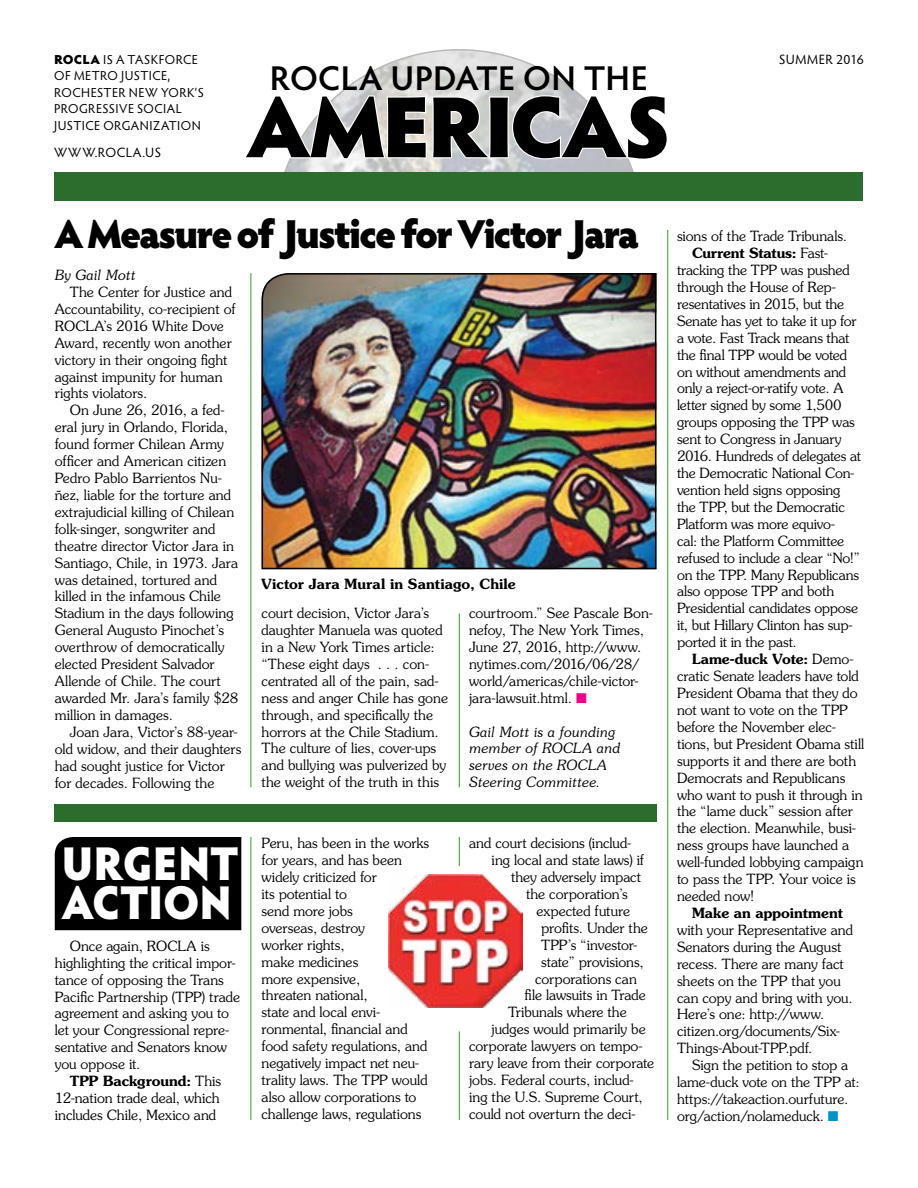
<style>
.page{position:relative;width:918px;height:1188px;background:#fff}
.page>*{position:absolute;margin:0;border:0;box-sizing:border-box;transform-origin:0 0}
.t1{font:900 87px "Hypatia Sans Pro";letter-spacing:-.045em;color:#000}
.t2{font:900 47.55px/39.2px "Hypatia Sans Pro";letter-spacing:-.01em;color:#fff;scale:.92 1}
.t3{font:900 40.5px "Hypatia Sans Pro";letter-spacing:-.055em;color:#000}
.t4{font:600 34.5px "Hypatia Sans Pro";letter-spacing:.01em;color:#000}
.t5{font:300 14.1px/17px "Souvenir";color:#000}
.t6{font:600 14.1px "Souvenir";color:#000}
.t7{font:italic 300 14.1px/17px "Souvenir";letter-spacing:-.005em;color:#000}
.t8{font:300 14.1px "Souvenir";letter-spacing:-.02em;color:#000}
.t9{font:13.5px "Hypatia Sans Pro";letter-spacing:.035em;color:#000}
.t10{font:13.05px/16.5px "Hypatia Sans Pro";letter-spacing:.035em;color:#000}
.s1{font-weight:900}
.s2{font-weight:600}
.s3{color:#ec008c}
.s4{font-weight:300}
.s5{color:#0092c7}
</style>
<div class="page">
<img style="left:274px;top:50px;width:370px;height:370px;border-radius:185px">
<svg style="left:288px;top:94px;width:342px;height:67px"></svg>
<div style="left:251px;top:185px;width:426px;height:259px;background:#fff"></div>
<div style="left:55px;top:173px;width:808px;height:28px;background:#2c6c2d"></div>
<hr style="left:250px;top:273px;width:1px;height:514px;background:#509e47">
<div style="left:54px;top:805px;width:602px;height:17px;background:#2c6c2d"></div>
<div style="left:55px;top:837px;width:186px;height:93px;background:#000"></div>
<img style="left:261px;top:273px;width:396px;height:297px">
<img style="left:389px;top:874px;width:133px;height:133px">
<hr style="left:250px;top:837px;width:1px;height:283px;background:#509e47">
<svg style="left:459px;top:837px;width:1px;height:29px"></svg>
<hr style="left:459px;top:1031px;width:1px;height:89px;background:#509e47">
<hr style="left:459px;top:613px;width:1px;height:174px;background:#509e47">
<hr style="left:667px;top:230px;width:1px;height:890px;background:#509e47">
<p class="t10" style="left:54px;top:50px;width:151px"><span class="s1">ROCLA</span> IS A TASKFORCE<br>OF METRO JUSTICE,<br>ROCHESTER NEW YORK’S<br>PROGRESSIVE SOCIAL<br>JUSTICE ORGANIZATION</p>
<p class="t9" style="left:54px;top:143px;width:108px">WWW.ROCLA.US</p>
<h3 class="t4" style="left:270px;top:54px;width:380px">ROCLA UPDATE ON THE</h3>
<h1 class="t1" style="left:246px;top:63px;width:428px">AMERICAS</h1>
<p class="t9" style="left:779px;top:50px;width:86px">SUMMER 2016</p>
<h3 class="t3" style="left:54px;top:204px;width:587px">A Measure of Justice for Victor Jara</h3>
<p class="t7" style="left:55px;top:266px;width:83px">By Gail Mott</p>
<p class="t5" style="left:55px;top:283px;width:182px;text-indent:15px">The Center for Justice and<br>Accountability, co-recipient of<br>ROCLA’s 2016 White Dove<br>Award, recently won another victory in their ongoing fight against impunity for human rights violators.</p>
<p class="t5" style="left:55px;top:401px;width:185px;text-indent:15px">On June 26, 2016, a fed&shy;eral jury in Orlando, Florida, found former Chilean Army officer and American citizen<br>Pedro Pablo Barrientos Nu&shy;ñez, liable for the torture and extrajudicial killing of Chilean folk-singer, songwriter and theatre director Victor Jara in<br>Santiago, Chile, in 1973. Jara was detained, tortured and killed in the infamous Chile<br>Stadium in the days following<br>General Augusto Pinochet’s overthrow of democratically elected President Salvador<br>Allende of Chile. The court awarded Mr. Jara’s family $28 million in damages.</p>
<p class="t5" style="left:55px;top:723px;width:188px;text-indent:15px">Joan Jara, Victor’s 88-year&shy;old widow, and their daughters had sought justice for Victor for decades. Following the</p>
<h2 class="t2" style="left:62px;top:842px;width:194px">URGENT<br>ACTION</h2>
<p class="t5" style="left:55px;top:937px;width:187px;text-indent:15px">Once again, ROCLA is highlighting the critical impor&shy;tance of opposing the Trans<br>Pacific Partnership (TPP) trade agreement and asking you to let your Congressional repre&shy;sentative and Senators know you oppose it.</p>
<p class="t5" style="left:55px;top:1072px;width:168px;text-indent:15px"><span class="s2">TPP Background:</span> This<br>12-nation trade deal, which includes Chile, Mexico and</p>
<p class="t6" style="left:262px;top:575px;width:256px">Victor Jara Mural in Santiago, Chile</p>
<p class="t5" style="left:262px;top:604px;width:188px">court decision, Victor Jara’s daughter Manuela was quoted in a New York Times article: “These eight days . . . con&shy;centrated all of the pain, sad&shy;ness and anger Chile has gone through, and specifically the horrors at the Chile Stadium.<br>The culture of lies, cover-ups and bullying was pulverized by the weight of the truth in this</p>
<p class="t5" style="left:469px;top:604px;width:185px">courtroom.” See Pascale Bon&shy;nefoy, The New York Times,<br>June 27, 2016, http://www. nytimes.com/2016/06/28/ world/americas/chile-victor&shy;jara-lawsuit.html. <span class="s3">■</span></p>
<p class="t7" style="left:469px;top:723px;width:153px">Gail Mott is a founding member of ROCLA and serves on the ROCLA<br>Steering Committee.</p>
<p class="t5" style="left:262px;top:834px;width:169px">Peru, has been in the works for years, and has been widely criticized for<br>its potential to<br>send more jobs<br>overseas, destroy<br>worker rights,<br>make medicines<br>more expensive,<br>threaten national,<br>state and local envi&shy;ronmental, financial and food safety regulations, and negatively impact net neu&shy;trality laws. The TPP would also allow corporations to challenge laws, regulations</p>
<p class="t5" style="left:469px;top:834px;width:164px">and court decisions (includ-</p>
<p class="t5" style="left:492px;top:851px;width:154px">ing local and state laws) if</p>
<p class="t5" style="left:511px;top:868px;width:131px">they adversely impact</p>
<p class="t5" style="left:526px;top:885px;width:103px">the corporation’s</p>
<p class="t5" style="left:537px;top:902px;width:95px">expected future</p>
<p class="t5" style="left:541px;top:919px;width:108px">profits. Under the</p>
<p class="t5" style="left:541px;top:936px;width:98px">TPP’s “investor-</p>
<p class="t5" style="left:541px;top:953px;width:104px">state” provisions,</p>
<p class="t5" style="left:535px;top:970px;width:103px">corporations can</p>
<p class="t5" style="left:525px;top:987px;width:123px">file lawsuits in Trade</p>
<p class="t5" style="left:508px;top:1004px;width:120px">Tribunals where the</p>
<p class="t5" style="left:492px;top:1020px;width:156px">judges would primarily be</p>
<p class="t5" style="left:469px;top:1037px;width:175px">corporate lawyers on tempo-</p>
<p class="t5" style="left:469px;top:1054px;width:187px">rary leave from their corporate</p>
<p class="t5" style="left:469px;top:1071px;width:166px">jobs. Federal courts, includ-</p>
<p class="t5" style="left:469px;top:1088px;width:175px">ing the U.S. Supreme Court,</p>
<p class="t5" style="left:469px;top:1105px;width:168px">could not overturn the deci-</p>
<p class="t5" style="left:677px;top:227px;width:172px">sions of the Trade Tribunals.</p>
<p class="t6" style="left:692px;top:244px;width:137px">Current Status: <span class="s4">Fast-</span></p>
<p class="t5" style="left:677px;top:261px;width:174px">tracking the TPP was pushed</p>
<p class="t5" style="left:677px;top:278px;width:160px">through the House of Rep-</p>
<p class="t5" style="left:677px;top:295px;width:169px">resentatives in 2015, but the</p>
<p class="t5" style="left:677px;top:312px;width:181px">Senate has yet to take it up for</p>
<p class="t5" style="left:677px;top:329px;width:174px">a vote. Fast Track means that</p>
<p class="t5" style="left:677px;top:346px;width:172px">the final TPP would be voted</p>
<p class="t5" style="left:677px;top:363px;width:171px">on without amendments and</p>
<p class="t5" style="left:677px;top:380px;width:168px">only a reject-or-ratify vote. A</p>
<p class="t5" style="left:677px;top:396px;width:166px">letter signed by some 1,500</p>
<p class="t5" style="left:677px;top:413px;width:179px">groups opposing the TPP was</p>
<p class="t5" style="left:677px;top:430px;width:166px">sent to Congress in January</p>
<p class="t5" style="left:677px;top:447px;width:186px">2016. Hundreds of delegates at</p>
<p class="t5" style="left:677px;top:464px;width:179px">the Democratic National Con-</p>
<p class="t5" style="left:677px;top:481px;width:165px">vention held signs opposing</p>
<p class="t5" style="left:677px;top:498px;width:169px">the TPP, but the Democratic</p>
<p class="t8" style="left:677px;top:515px;width:160px">Platform was more equivo-</p>
<p class="t5" style="left:677px;top:532px;width:169px">cal: the Platform Committee</p>
<p class="t5" style="left:677px;top:549px;width:185px">refused to include a clear “No!”</p>
<p class="t5" style="left:677px;top:566px;width:184px">on the TPP. Many Republicans</p>
<p class="t5" style="left:677px;top:583px;width:159px">also oppose TPP and both</p>
<p class="t5" style="left:677px;top:600px;width:183px">Presidential candidates oppose</p>
<p class="t5" style="left:677px;top:616px;width:177px">it, but Hillary Clinton has sup-</p>
<p class="t5" style="left:677px;top:633px;width:121px">ported it in the past.</p>
<p class="t6" style="left:692px;top:650px;width:163px">Lame-duck Vote: <span class="s4">Demo-</span></p>
<p class="t5" style="left:677px;top:667px;width:183px">cratic Senate leaders have told</p>
<p class="t5" style="left:677px;top:684px;width:182px">President Obama that they do</p>
<p class="t5" style="left:677px;top:701px;width:173px">not want to vote on the TPP</p>
<p class="t5" style="left:677px;top:718px;width:160px">before the November elec-</p>
<p class="t5" style="left:677px;top:735px;width:189px">tions, but President Obama still</p>
<p class="t5" style="left:677px;top:752px;width:181px">supports it and there are both</p>
<p class="t5" style="left:677px;top:769px;width:170px">Democrats and Republicans</p>
<p class="t5" style="left:677px;top:786px;width:187px">who want to push it through in</p>
<p class="t5" style="left:677px;top:803px;width:177px">the “lame duck” session after</p>
<p class="t5" style="left:677px;top:819px;width:181px">the election. Meanwhile, busi-</p>
<p class="t5" style="left:677px;top:836px;width:174px">ness groups have launched a</p>
<p class="t5" style="left:677px;top:853px;width:188px">well-funded lobbying campaign</p>
<p class="t5" style="left:677px;top:870px;width:180px">to pass the TPP. Your voice is</p>
<p class="t5" style="left:677px;top:887px;width:79px">needed now!</p>
<p class="t6" style="left:692px;top:904px;width:153px">Make an appointment</p>
<p class="t5" style="left:677px;top:921px;width:178px">with your Representative and<br>Senators during the August recess. There are many fact sheets on the TPP that you can copy and bring with you.<br>Here’s one: http://www. citizen.org/documents/Six-<br>Things-About-TPP.pdf.</p>
<p class="t5" style="left:677px;top:1056px;width:184px;text-indent:15px">Sign the petition to stop a lame-duck vote on the TPP at: https://takeaction.ourfuture. org/action/nolameduck. <span class="s5">■</span></p>
</div>
